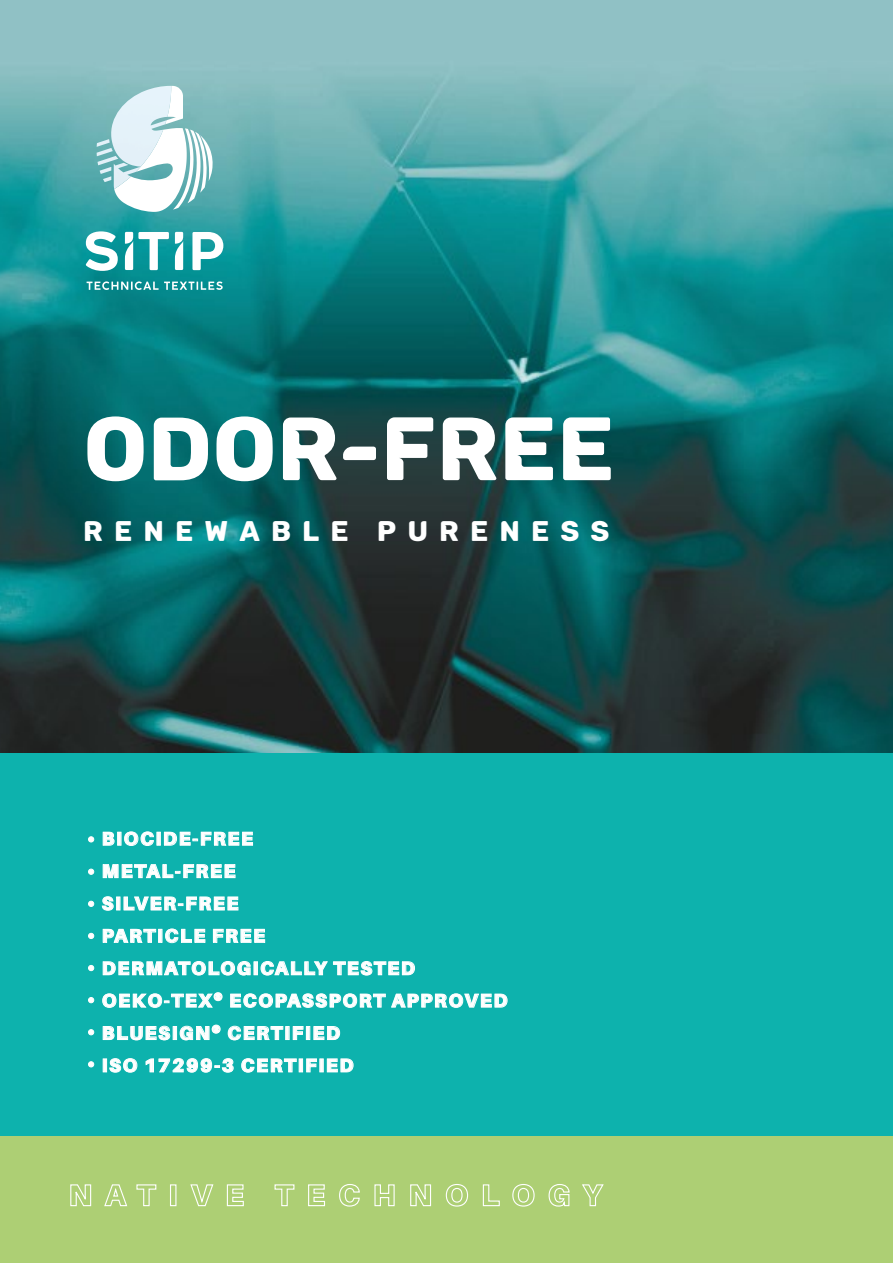
<style>
.page{position:relative;width:893px;height:1263px;background:#fff}
.page>*{position:absolute;margin:0;border:0;box-sizing:border-box;transform-origin:0 0}
.t1{font:700 90px "Cunia";color:#fff}
.t2{font:700 28.5px "Cunia";letter-spacing:.39em;color:#fff}
.t3{font:900 18.9px/32.4px "Aileron";letter-spacing:.085em;color:#fff}
</style>
<div class="page">
<img style="left:0;top:0;width:893px;height:753px">
<div style="left:0;top:1135px;width:893px;height:128px;background:#adcf74"></div>
<svg style="left:87px;top:281px;width:136px;height:9px"></svg>
<svg style="left:175px;top:232px;width:9px;height:38px"></svg>
<svg style="left:86px;top:231px;width:32px;height:40px"></svg>
<svg style="left:125px;top:232px;width:44px;height:38px"></svg>
<svg style="left:192px;top:232px;width:31px;height:38px"></svg>
<svg style="left:97px;top:86px;width:116px;height:126px"></svg>
<img style="left:97px;top:148px;width:16px;height:8px">
<img style="left:98px;top:156px;width:20px;height:9px">
<div style="left:0;top:753px;width:893px;height:382px;background:#0db2ad"></div>
<svg style="left:103px;top:832px;width:11px;height:14px"></svg>
<div style="left:117px;top:832px;width:4px;height:13px;border:1px solid #fff"></div>
<svg style="left:124px;top:831px;width:30px;height:15px"></svg>
<div style="left:157px;top:832px;width:4px;height:13px;border:1px solid #fff"></div>
<svg style="left:164px;top:832px;width:89px;height:14px"></svg>
<svg style="left:88px;top:837px;width:6px;height:5px"></svg>
<svg style="left:103px;top:864px;width:132px;height:14px"></svg>
<svg style="left:88px;top:869px;width:6px;height:5px"></svg>
<svg style="left:102px;top:896px;width:12px;height:15px"></svg>
<div style="left:116px;top:897px;width:4px;height:13px;border:1px solid #fff"></div>
<svg style="left:124px;top:896px;width:114px;height:14px"></svg>
<svg style="left:88px;top:901px;width:6px;height:5px"></svg>
<svg style="left:103px;top:929px;width:53px;height:14px"></svg>
<div style="left:158px;top:929px;width:4px;height:13px;border:1px solid #fff"></div>
<svg style="left:165px;top:929px;width:40px;height:14px"></svg>
<svg style="left:213px;top:929px;width:52px;height:14px"></svg>
<svg style="left:88px;top:933px;width:6px;height:6px"></svg>
<svg style="left:103px;top:961px;width:148px;height:14px"></svg>
<div style="left:254px;top:961px;width:4px;height:14px;border:1px solid #fff"></div>
<svg style="left:261px;top:961px;width:154px;height:14px"></svg>
<svg style="left:88px;top:965px;width:6px;height:6px"></svg>
<svg style="left:102px;top:992px;width:120px;height:16px"></svg>
<svg style="left:230px;top:993px;width:277px;height:15px"></svg>
<svg style="left:88px;top:997px;width:6px;height:6px"></svg>
<svg style="left:103px;top:1025px;width:67px;height:15px"></svg>
<div style="left:173px;top:1026px;width:4px;height:14px;border:1px solid #fff"></div>
<svg style="left:180px;top:1025px;width:41px;height:15px"></svg>
<svg style="left:228px;top:1026px;width:55px;height:14px"></svg>
<svg style="left:293px;top:1026px;width:10px;height:14px"></svg>
<div style="left:306px;top:1026px;width:4px;height:14px;border:1px solid #fff"></div>
<svg style="left:314px;top:1026px;width:26px;height:14px"></svg>
<svg style="left:88px;top:1029px;width:6px;height:6px"></svg>
<div style="left:103px;top:1059px;width:4px;height:13px;border:1px solid #fff"></div>
<svg style="left:109px;top:1058px;width:28px;height:14px"></svg>
<svg style="left:146px;top:1058px;width:88px;height:14px"></svg>
<svg style="left:241px;top:1058px;width:56px;height:14px"></svg>
<div style="left:299px;top:1059px;width:4px;height:13px;border:1px solid #fff"></div>
<svg style="left:306px;top:1058px;width:47px;height:14px"></svg>
<svg style="left:88px;top:1061px;width:6px;height:6px"></svg>
<svg style="left:70px;top:1184px;width:22px;height:23px"></svg>
<svg style="left:104px;top:1184px;width:23px;height:23px"></svg>
<svg style="left:136px;top:1184px;width:21px;height:23px"></svg>
<div style="left:170px;top:1184px;width:6px;height:22px;border:1px solid #fff"></div>
<svg style="left:190px;top:1184px;width:24px;height:23px"></svg>
<svg style="left:226px;top:1184px;width:18px;height:23px"></svg>
<svg style="left:274px;top:1184px;width:21px;height:23px"></svg>
<svg style="left:308px;top:1184px;width:17px;height:23px"></svg>
<svg style="left:339px;top:1184px;width:21px;height:23px"></svg>
<svg style="left:374px;top:1184px;width:21px;height:23px"></svg>
<svg style="left:410px;top:1184px;width:22px;height:23px"></svg>
<svg style="left:445px;top:1184px;width:24px;height:23px"></svg>
<svg style="left:482px;top:1184px;width:18px;height:23px"></svg>
<svg style="left:512px;top:1184px;width:23px;height:23px"></svg>
<svg style="left:548px;top:1184px;width:22px;height:23px"></svg>
<svg style="left:582px;top:1184px;width:22px;height:23px"></svg>
<h1 class="t1" style="left:83px;top:398px;width:533px">ODOR-FREE</h1>
<h2 class="t2" style="left:83px;top:515px;width:528px">RENEWABLE PURENESS</h2>
<p class="t3" style="left:102px;top:822px;width:407px">BIOCIDE-FREE<br>METAL-FREE<br>SILVER-FREE<br>PARTICLE FREE<br>DERMATOLOGICALLY TESTED<br>OEKO-TEX® ECOPASSPORT APPROVED<br>BLUESIGN® CERTIFIED<br>ISO 17299-3 CERTIFIED</p>
</div>
